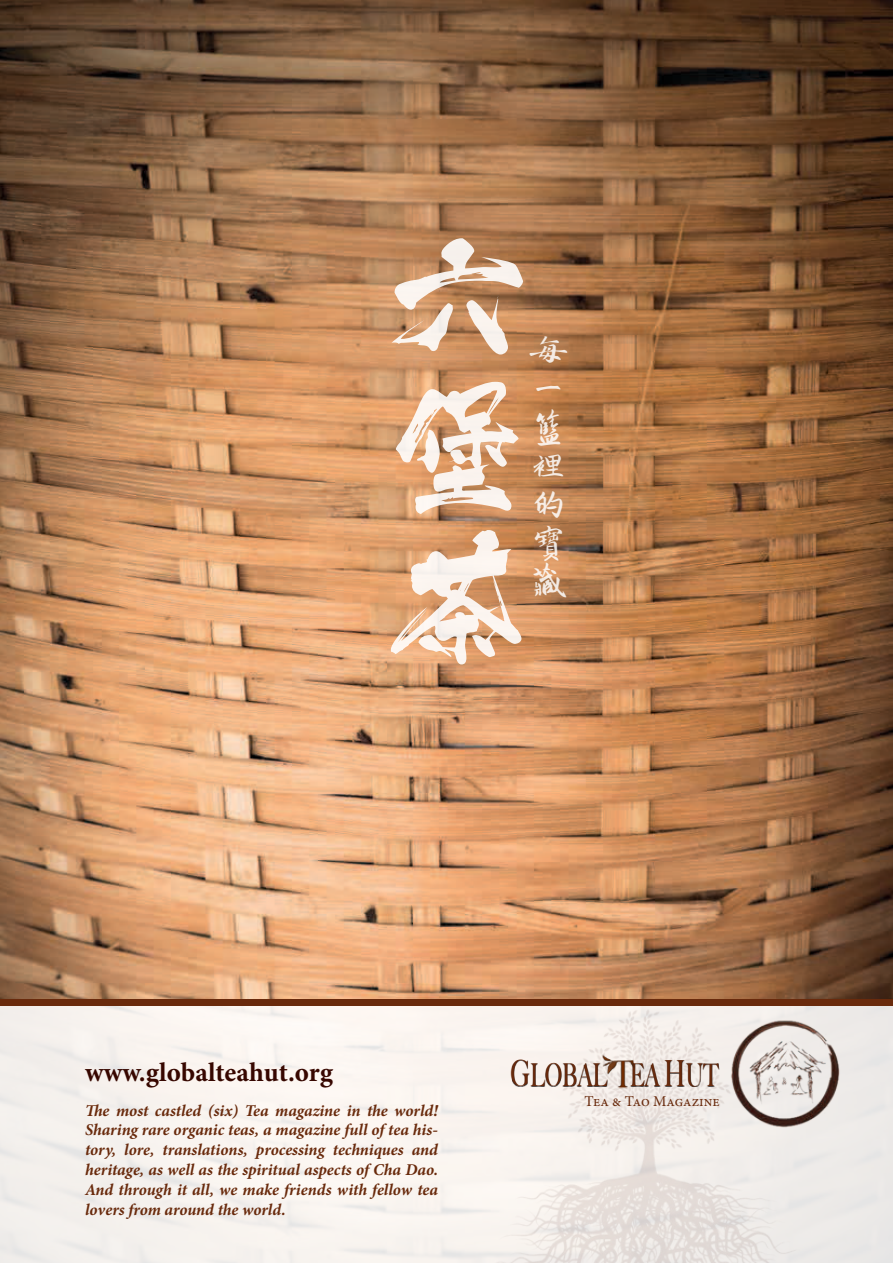
<style>
.page{position:relative;width:893px;height:1263px;background:#fff}
.page>*{position:absolute;margin:0;border:0;box-sizing:border-box;transform-origin:0 0}
.t1{font:150px/150px "HOT Ninja Std R";color:#fff;text-align:justify}
.t2{font:36px/38.7px "Senty ZHAO";color:#fff;text-align:justify}
.t3{font:500 31.5px "Big Caslon";color:#692a0c;scale:.67 1}
.t4{font:700 27px "Minion Pro";letter-spacing:.005em;color:#370700}
.t5{font:italic 700 16.5px/19.8px "Minion Pro";letter-spacing:-.005em;color:#692a0c;text-align:justify}
.t6{font:15px "Minion Pro";color:#692a0c}
.s1{font-size:36px}
</style>
<div class="page">
<img style="left:0;top:0;width:893px;height:998px">
<div style="left:0;top:1002px;width:893px;height:261px;background:linear-gradient(to bottom,#faf4f0,#f3efec)"></div>
<div style="left:0;top:998px;width:893px;height:7px;background:#692a0c"></div>
<img style="left:483px;top:1008px;width:325px;height:255px">
<img style="left:711px;top:1005px;width:149px;height:124px">
<svg style="left:512px;top:1060px;width:208px;height:27px;background:#c4bfbc"></svg>
<img style="left:596px;top:1045px;width:53px;height:49px">
<h1 class="t1" style="left:382px;top:222px;width:151px">六堡茶</h1>
<h2 class="t2" style="left:529px;top:330px;width:40px">每一籃裡的寶藏</h2>
<h3 class="t4" style="left:85px;top:1062px;width:249px">www.globalteahut.org</h3>
<h3 class="t3" style="left:510px;top:1057px;width:312px"><span class="s1">G</span>LOBAL EA <span class="s1">H</span>UT</h3>
<p class="t5" style="left:85px;top:1102px;width:354px">The most castled (six) Tea magazine in the world!<br>Sharing rare organic teas, a magazine full of tea his&shy;tory, lore, translations, processing techniques and heritage, as well as the spiritual aspects of Cha Dao.<br>And through it all, we make friends with fellow tea lovers from around the world.</p>
<p class="t6" style="left:585px;top:1092px;width:137px">Tea &amp; Tao Magazine</p>
</div>
